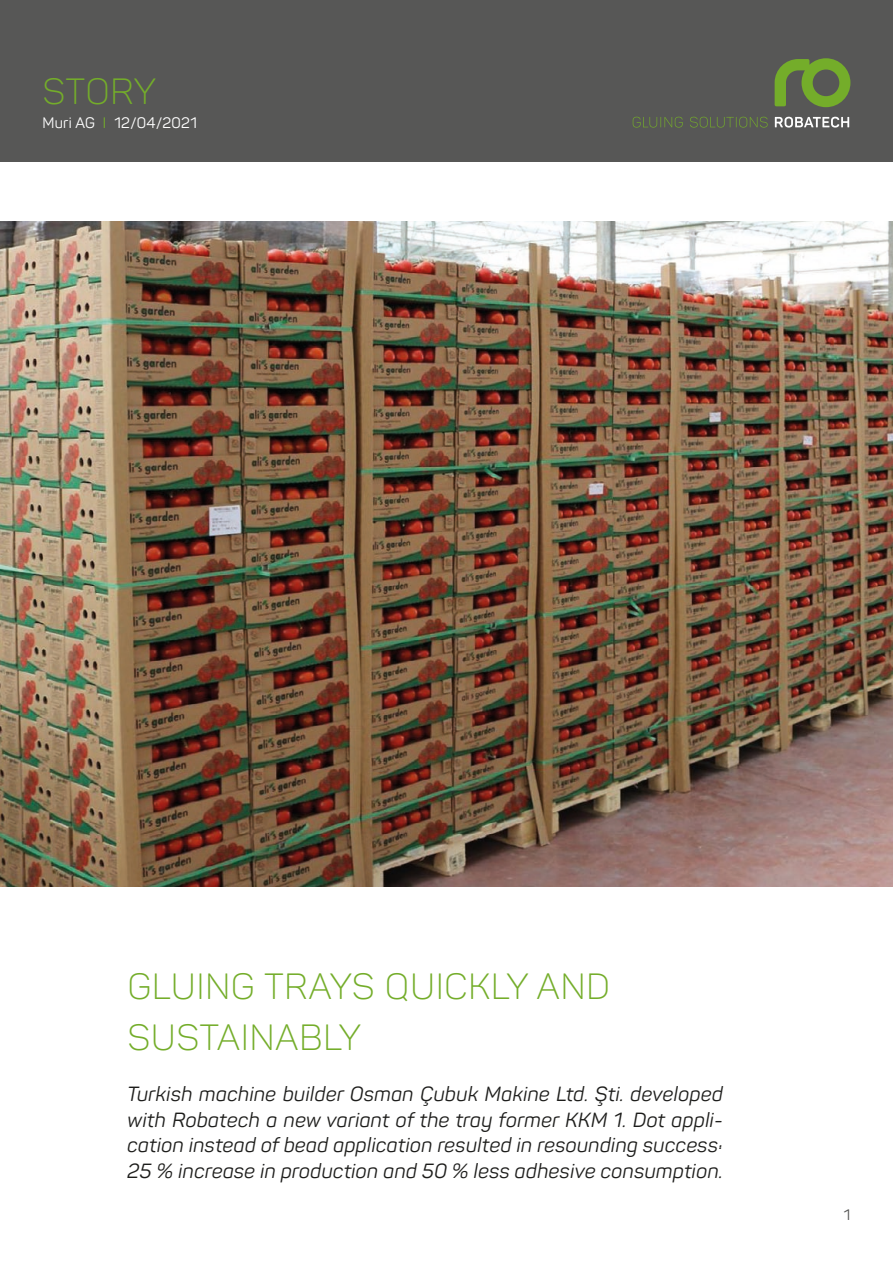
<style>
.page{position:relative;width:893px;height:1263px;background:#fff}
.page>*{position:absolute;margin:0;border:0;box-sizing:border-box;transform-origin:0 0}
.haupttitel{font:300 36px "Panton";letter-spacing:.03em;color:#74ad2a}
.header_pressemitteil{font:300 36px "Panton";letter-spacing:.02em;color:#74ad2a}
.lead-neutral{font:italic 20.25px/25.5px "Panton";letter-spacing:.02em;color:#1d1d1b;text-align:justify}
.header_ort_datum{font:15px "Panton";letter-spacing:.02em;color:#fff}
.t1{font:15px "Panton";color:#575756}
.s1{color:#74ad2a}
</style>
<div class="page">
<div style="left:0;top:0;width:893px;height:162px;background:#575756"></div>
<svg style="left:775px;top:58px;width:75px;height:49px"></svg>
<svg style="left:775px;top:117px;width:74px;height:11px"></svg>
<svg style="left:633px;top:117px;width:135px;height:11px"></svg>
<img style="left:0;top:222px;width:893px;height:664px">
<p class="header_pressemitteil" style="left:43px;top:69px;width:115px">STORY</p>
<p class="header_ort_datum" style="left:43px;top:113px;width:156px">Muri AG <span class="s1">I</span> 12/04/2021</p>
<p class="haupttitel" style="left:128px;top:964px;width:484px">GLUING TRAYS QUICKLY AND</p>
<p class="haupttitel" style="left:128px;top:1015px;width:235px">SUSTAINABLY</p>
<p class="lead-neutral" style="left:128px;top:1081px;width:597px">Turkish machine builder Osman Çubuk Makine Ltd. Şti. developed with Robatech a new variant of the tray former KKM 1. Dot appli&shy;cation instead of bead application resulted in resounding success:<br>25 % increase in production and 50 % less adhesive consumption.</p>
<p class="t1" style="left:844px;top:1206px;width:8px">1</p>
</div>
